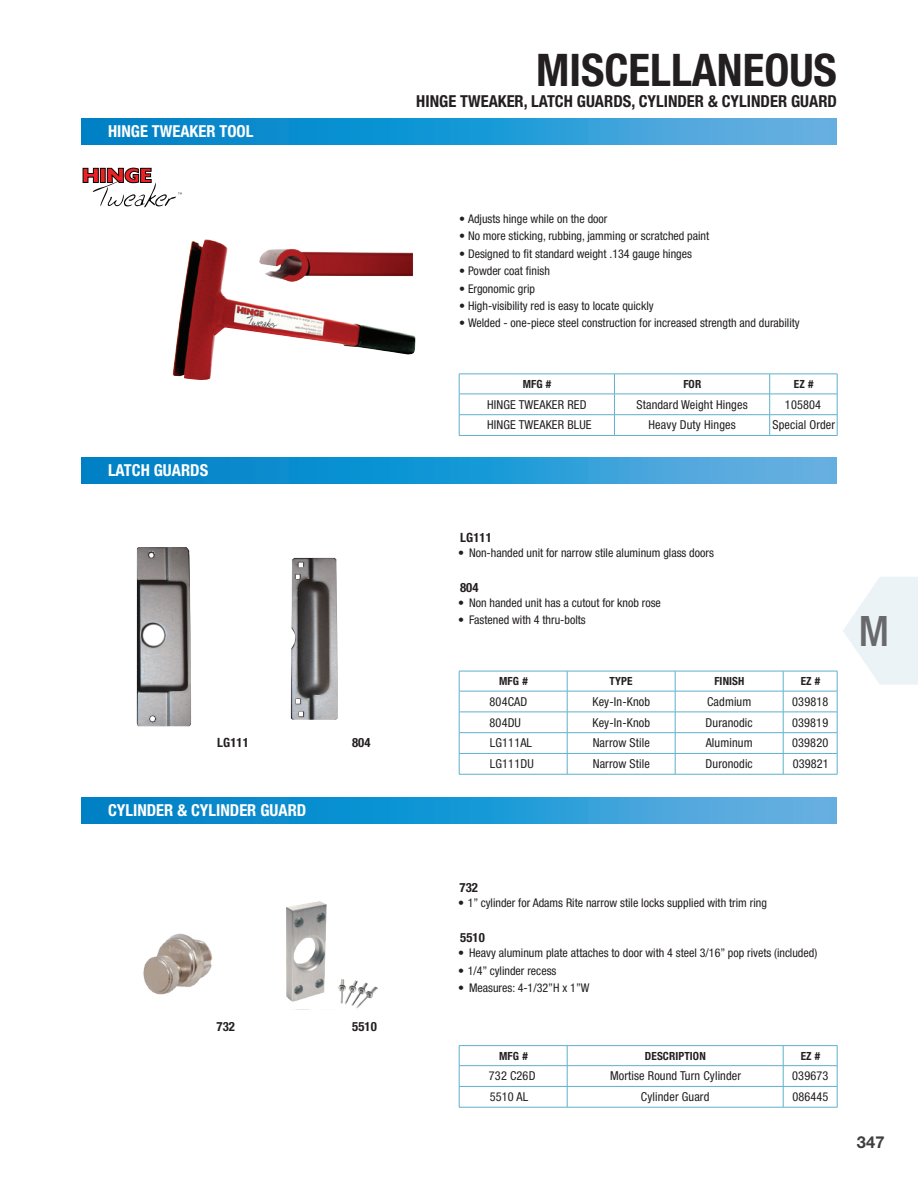
<style>
.page{position:relative;width:918px;height:1188px;background:#fff}
.page>*{position:absolute;margin:0;border:0;box-sizing:border-box;transform-origin:0 0}
.t1{font:700 condensed 45px "Helvetica Neue LT Std";color:#231f20}
.t2{font:500 condensed 42px "Helvetica Neue LT Std";color:#69696c}
.t3{font:700 condensed 16.5px "Helvetica Neue LT Std";color:#fff}
.t4{font:700 condensed 16.5px "Helvetica Neue LT Std";color:#231f20}
.t5{font:700 16.5px "Helvetica Neue LT Std";color:#3e3e3f}
.t6{font:700 condensed 12.75px "Helvetica Neue LT Std";letter-spacing:.01em;color:#231f20}
.t7{font:condensed 12.3px "Helvetica Neue LT Std";letter-spacing:.01em;color:#231f20}
.t8{font:condensed 12px "Helvetica Neue LT Std";color:#231f20}
.t9{font:700 condensed 11.25px "Helvetica Neue LT Std";letter-spacing:.01em;color:#231f20}
</style>
<div class="page">
<hr style="left:459px;top:1086px;width:108px;height:1px;background:#5fb0cc">
<hr style="left:567px;top:1086px;width:216px;height:1px;background:#5fb0cc">
<svg style="left:567px;top:1053px;width:1px;height:54px"></svg>
<hr style="left:783px;top:1086px;width:54px;height:1px;background:#5fb0cc">
<svg style="left:783px;top:1053px;width:1px;height:54px"></svg>
<hr style="left:459px;top:1107px;width:108px;height:1px;background:#5fb0cc">
<hr style="left:567px;top:1107px;width:216px;height:1px;background:#5fb0cc">
<hr style="left:783px;top:1107px;width:54px;height:1px;background:#5fb0cc">
<svg style="left:459px;top:1053px;width:1px;height:54px"></svg>
<svg style="left:837px;top:1053px;width:1px;height:54px"></svg>
<hr style="left:459px;top:1065px;width:108px;height:1px;background:#5fb0cc">
<hr style="left:567px;top:1065px;width:216px;height:1px;background:#5fb0cc">
<hr style="left:783px;top:1065px;width:54px;height:1px;background:#5fb0cc">
<svg style="left:81px;top:119px;width:756px;height:16px;background:#2598d4"></svg>
<img style="left:81px;top:135px;width:837px;height:918px">
<h3 class="t3" style="left:108px;top:121px;width:147px">HINGE TWEAKER TOOL</h3>
<h3 class="t3" style="left:108px;top:460px;width:102px">LATCH GUARDS</h3>
<p class="t6" style="left:217px;top:734px;width:33px">LG111</p>
<p class="t6" style="left:352px;top:734px;width:20px">804</p>
<h3 class="t3" style="left:108px;top:800px;width:200px">CYLINDER &amp; CYLINDER GUARD</h3>
<p class="t6" style="left:216px;top:1018px;width:20px">732</p>
<p class="t6" style="left:352px;top:1018px;width:26px">5510</p>
<h1 class="t1" style="left:536px;top:43px;width:302px">MISCELLANEOUS</h1>
<h3 class="t4" style="left:416px;top:91px;width:422px">HINGE TWEAKER, LATCH GUARDS, CYLINDER &amp; CYLINDER GUARD</h3>
<p class="t8" style="left:459px;top:212px;width:150px">• Adjusts hinge while on the door</p>
<p class="t8" style="left:459px;top:229px;width:252px">• No more sticking, rubbing, jamming or scratched paint</p>
<p class="t8" style="left:459px;top:247px;width:235px">• Designed to fit standard weight .134 gauge hinges</p>
<p class="t8" style="left:459px;top:264px;width:92px">• Powder coat finish</p>
<p class="t8" style="left:459px;top:281px;width:78px">• Ergonomic grip</p>
<p class="t8" style="left:459px;top:299px;width:196px">• High-visibility red is easy to locate quickly</p>
<p class="t8" style="left:459px;top:316px;width:342px">• Welded - one-piece steel construction for increased strength and durability</p>
<p class="t9" style="left:523px;top:377px;width:30px">MFG #</p>
<p class="t9" style="left:683px;top:377px;width:19px">FOR</p>
<p class="t9" style="left:794px;top:377px;width:21px">EZ #</p>
<p class="t7" style="left:487px;top:397px;width:101px">HINGE TWEAKER RED</p>
<p class="t7" style="left:637px;top:397px;width:113px">Standard Weight Hinges</p>
<p class="t7" style="left:785px;top:397px;width:38px">105804</p>
<p class="t7" style="left:487px;top:418px;width:106px">HINGE TWEAKER BLUE</p>
<p class="t7" style="left:649px;top:418px;width:89px">Heavy Duty Hinges</p>
<p class="t7" style="left:772px;top:418px;width:64px">Special Order</p>
<p class="t6" style="left:460px;top:529px;width:33px">LG111</p>
<p class="t8" style="left:458px;top:545px;width:257px">• Non-handed unit for narrow stile aluminum glass doors</p>
<p class="t6" style="left:460px;top:580px;width:20px">804</p>
<p class="t8" style="left:458px;top:596px;width:204px">• Non handed unit has a cutout for knob rose</p>
<p class="t8" style="left:458px;top:613px;width:129px">• Fastened with 4 thru-bolts</p>
<p class="t9" style="left:499px;top:674px;width:30px">MFG #</p>
<p class="t9" style="left:610px;top:674px;width:24px">TYPE</p>
<p class="t9" style="left:714px;top:674px;width:32px">FINISH</p>
<p class="t9" style="left:801px;top:674px;width:21px">EZ #</p>
<p class="t7" style="left:490px;top:694px;width:39px">804CAD</p>
<p class="t7" style="left:592px;top:694px;width:59px">Key-In-Knob</p>
<p class="t7" style="left:707px;top:694px;width:46px">Cadmium</p>
<p class="t7" style="left:792px;top:694px;width:38px">039818</p>
<p class="t7" style="left:490px;top:715px;width:33px">804DU</p>
<p class="t7" style="left:592px;top:715px;width:59px">Key-In-Knob</p>
<p class="t7" style="left:706px;top:715px;width:49px">Duranodic</p>
<p class="t7" style="left:792px;top:715px;width:38px">039819</p>
<p class="t7" style="left:490px;top:736px;width:44px">LG111AL</p>
<p class="t7" style="left:593px;top:736px;width:59px">Narrow Stile</p>
<p class="t7" style="left:706px;top:736px;width:48px">Aluminum</p>
<p class="t7" style="left:792px;top:736px;width:38px">039820</p>
<p class="t7" style="left:490px;top:757px;width:45px">LG111DU</p>
<p class="t7" style="left:593px;top:757px;width:59px">Narrow Stile</p>
<p class="t7" style="left:706px;top:757px;width:49px">Duronodic</p>
<p class="t7" style="left:793px;top:757px;width:38px">039821</p>
<h2 class="t2" style="left:859px;top:607px;width:32px">M</h2>
<p class="t6" style="left:459px;top:880px;width:20px">732</p>
<p class="t8" style="left:458px;top:896px;width:310px">• 1” cylinder for Adams Rite narrow stile locks supplied with trim ring</p>
<p class="t6" style="left:460px;top:930px;width:26px">5510</p>
<p class="t8" style="left:458px;top:946px;width:361px">• Heavy aluminum plate attaches to door with 4 steel 3/16” pop rivets (included)</p>
<p class="t8" style="left:458px;top:964px;width:100px">• 1/4” cylinder recess</p>
<p class="t8" style="left:458px;top:981px;width:133px">• Measures: 4-1/32”H x 1”W</p>
<p class="t9" style="left:499px;top:1049px;width:30px">MFG #</p>
<p class="t9" style="left:645px;top:1049px;width:62px">DESCRIPTION</p>
<p class="t9" style="left:801px;top:1049px;width:21px">EZ #</p>
<p class="t7" style="left:489px;top:1069px;width:48px">732 C26D</p>
<p class="t7" style="left:610px;top:1069px;width:133px">Mortise Round Turn Cylinder</p>
<p class="t7" style="left:792px;top:1069px;width:38px">039673</p>
<p class="t7" style="left:490px;top:1090px;width:40px">5510 AL</p>
<p class="t7" style="left:641px;top:1090px;width:70px">Cylinder Guard</p>
<p class="t7" style="left:792px;top:1090px;width:38px">086445</p>
<h3 class="t5" style="left:857px;top:1132px;width:29px">347</h3>
</div>
